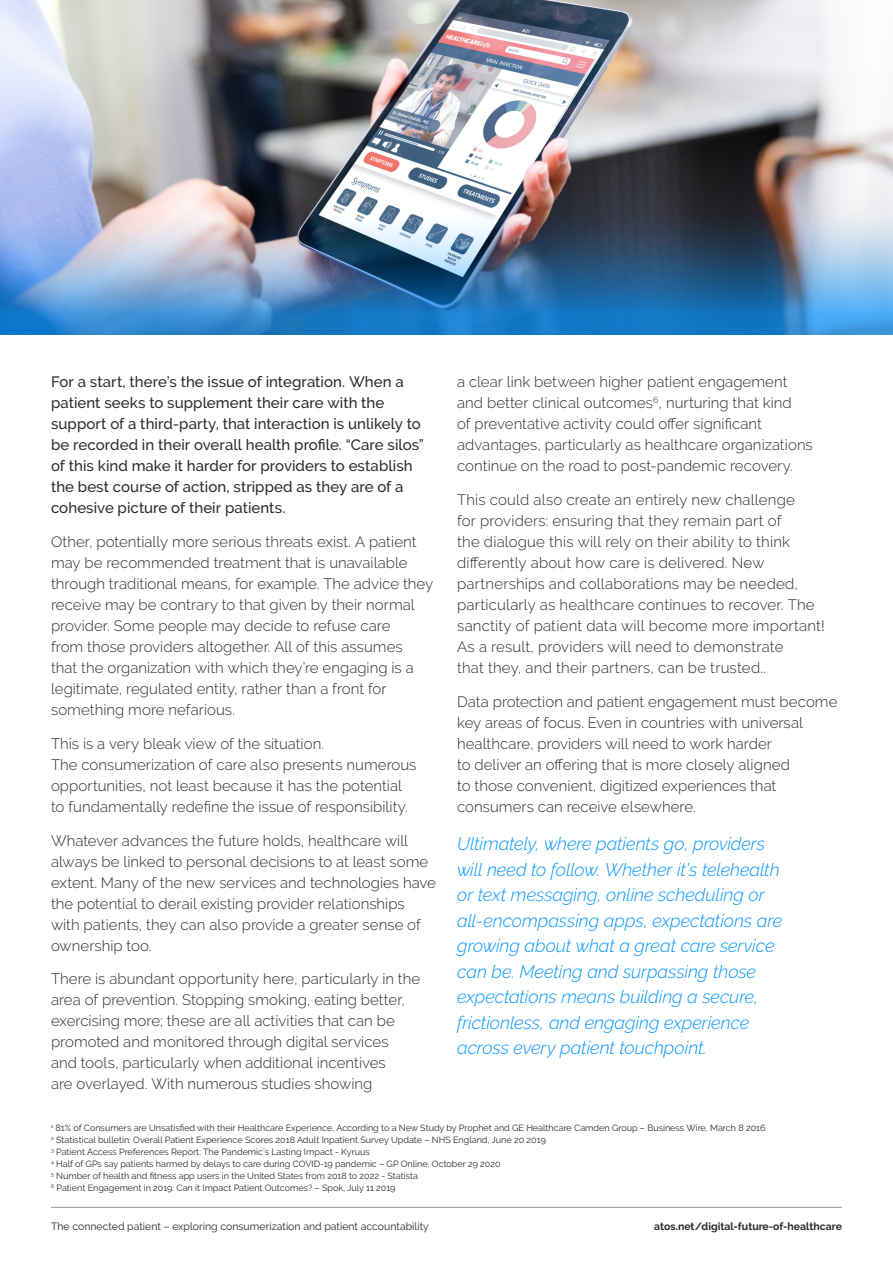
<style>
.page{position:relative;width:893px;height:1263px;background:#fff}
.page>*{position:absolute;margin:0;border:0;box-sizing:border-box;transform-origin:0 0}
.t1{font:italic 300 18px/25.5px "Raleway";letter-spacing:-.005em;color:#0596ff}
.t2{font:300 15px/21px "Raleway";letter-spacing:.005em;color:#2b2b2b}
.t3{font:500 15px/21px "Raleway";letter-spacing:.005em;color:#2b2b2b}
.t4{font:10.5px "Raleway";color:#2b2b2b}
.t5{font:700 10.5px "Raleway";color:#2b2b2b}
.t6{font:9px "Raleway";color:#2b2b2b}
</style>
<div class="page">
<hr style="left:51px;top:1207px;width:791px;height:1px;background:#959595">
<img style="left:0;top:0;width:893px;height:132px">
<img style="left:0;top:132px;width:893px;height:203px">
<p class="t3" style="left:51px;top:371px;width:374px">For a start, there’s the issue of integration. When a patient seeks to supplement their care with the support of a third-party, that interaction is unlikely to be recorded in their overall health profile. “Care silos” of this kind make it harder for providers to establish the best course of action, stripped as they are of a cohesive picture of their patients.</p>
<p class="t2" style="left:51px;top:531px;width:384px">Other, potentially more serious threats exist. A patient may be recommended treatment that is unavailable through traditional means, for example. The advice they receive may be contrary to that given by their normal provider. Some people may decide to refuse care<br>from those providers altogether. All of this assumes<br>that the organization with which they’re engaging is a legitimate, regulated entity, rather than a front for something more nefarious.</p>
<p class="t2" style="left:51px;top:733px;width:367px">This is a very bleak view of the situation.<br>The consumerization of care also presents numerous opportunities, not least because it has the potential to fundamentally redefine the issue of responsibility.</p>
<p class="t2" style="left:51px;top:830px;width:386px">Whatever advances the future holds, healthcare will always be linked to personal decisions to at least some extent. Many of the new services and technologies have the potential to derail existing provider relationships with patients, they can also provide a greater sense of ownership too.</p>
<p class="t2" style="left:51px;top:968px;width:371px">There is abundant opportunity here, particularly in the area of prevention. Stopping smoking, eating better, exercising more; these are all activities that can be promoted and monitored through digital services<br>and tools, particularly when additional incentives<br>are overlayed. With numerous studies showing</p>
<p class="t2" style="left:457px;top:371px;width:357px">a clear link between higher patient engagement and better clinical outcomes<sup>6</sup>, nurturing that kind<br>of preventative activity could offer significant advantages, particularly as healthcare organizations continue on the road to post-pandemic recovery.</p>
<p class="t2" style="left:457px;top:489px;width:369px">This could also create an entirely new challenge<br>for providers: ensuring that they remain part of<br>the dialogue this will rely on their ability to think differently about how care is delivered. New partnerships and collaborations may be needed, particularly as healthcare continues to recover. The sanctity of patient data will become more important!<br>As a result, providers will need to demonstrate<br>that they, and their partners, can be trusted..</p>
<p class="t2" style="left:457px;top:691px;width:382px">Data protection and patient engagement must become key areas of focus. Even in countries with universal healthcare, providers will need to work harder<br>to deliver an offering that is more closely aligned<br>to those convenient, digitized experiences that consumers can receive elsewhere.</p>
<p class="t1" style="left:457px;top:831px;width:327px">Ultimately, where patients go, providers will need to follow. Whether it’s telehealth or text messaging, online scheduling or all-encompassing apps, expectations are growing about what a great care service can be. Meeting and surpassing those expectations means building a secure, frictionless, and engaging experience across every patient touchpoint.</p>
<p class="t6" style="left:51px;top:1123px;width:716px"><sup>1</sup> 81% of Consumers are Unsatisfied with their Healthcare Experience, According to a New Study by Prophet and GE Healthcare Camden Group – Business Wire, March 8 2016</p>
<p class="t6" style="left:51px;top:1135px;width:496px"><sup>2</sup> Statistical bulletin: Overall Patient Experience Scores 2018 Adult Inpatient Survey Update – NHS England, June 20 2019</p>
<p class="t6" style="left:51px;top:1147px;width:320px"><sup>3</sup> Patient Access Preferences Report: The Pandemic’s Lasting Impact - Kyruus</p>
<p class="t6" style="left:51px;top:1159px;width:451px"><sup>4</sup> Half of GPs say patients harmed by delays to care during COVID-19 pandemic – GP Online, October 29 2020</p>
<p class="t6" style="left:51px;top:1171px;width:369px"><sup>5</sup> Number of health and fitness app users in the United States from 2018 to 2022 - Statista</p>
<p class="t6" style="left:51px;top:1183px;width:346px"><sup>6</sup> Patient Engagement in 2019: Can it Impact Patient Outcomes? – Spok, July 11 2019</p>
<p class="t5" style="left:654px;top:1220px;width:189px">atos.net/digital-future-of-healthcare</p>
<p class="t4" style="left:51px;top:1220px;width:379px">The connected patient – exploring consumerization and patient accountability</p>
</div>
